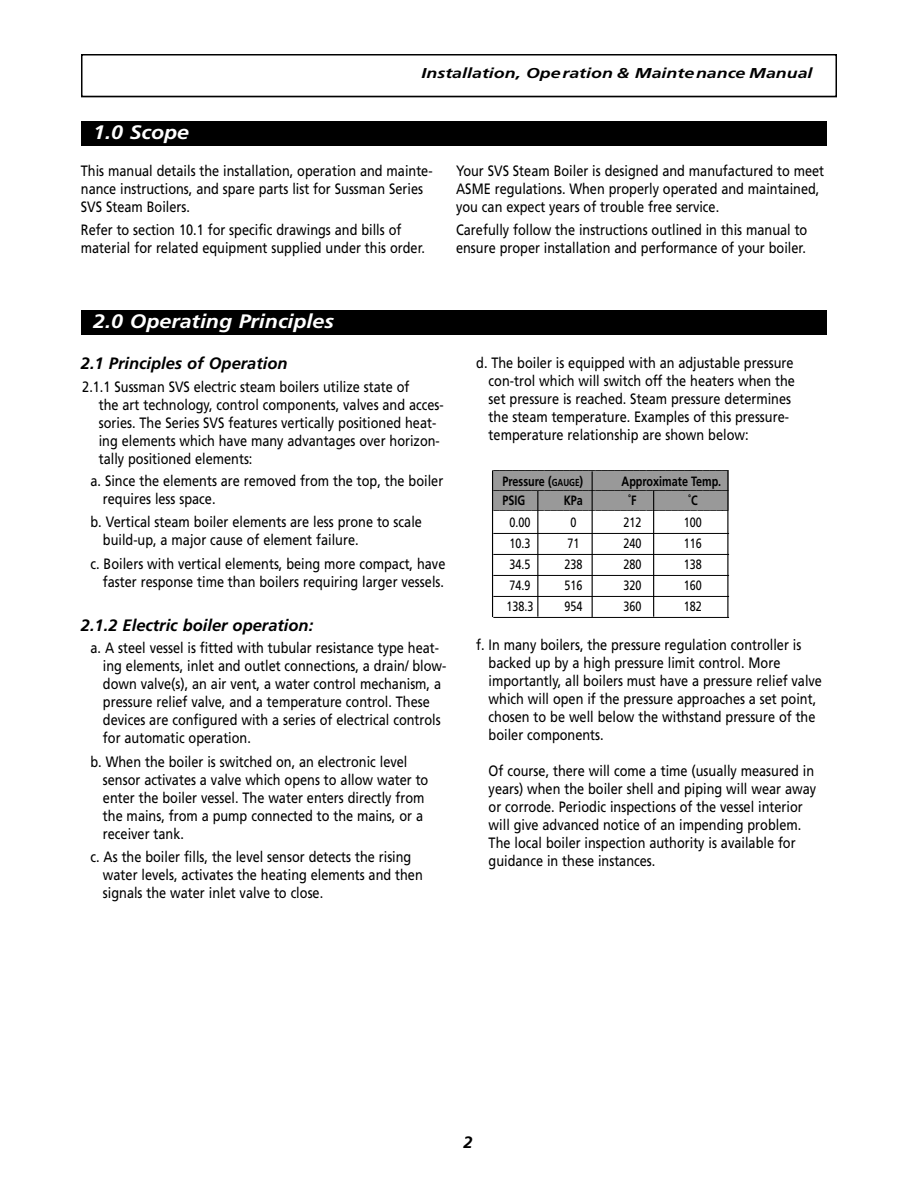
<style>
.page{position:relative;width:918px;height:1188px;background:#fff}
.page>*{position:absolute;margin:0;border:0;box-sizing:border-box;transform-origin:0 0}
.t1{font:italic 700 19.5px "Frutiger";color:#fff;scale:1.1 1}
.t2{font:italic 700 16.5px "Frutiger";color:#000}
.t3{font:15px/18px "Frutiger";color:#000;scale:.85 1}
.t4{font:700 15px/19.5px "Frutiger";color:#000;scale:.85 1}
.t5{font:italic 700 14.25px "Frutiger";color:#000;scale:1.25 1}
.t6{font:13.5px "Frutiger";color:#000;scale:.8 1}
.t7{font:700 13.5px "Frutiger";color:#000;scale:.8 1}
.s1{font-size:10.2px}
.s2{font-size:15px}
</style>
<div class="page">
<div style="left:492px;top:471px;width:236px;height:39px;background:#999"></div>
<div style="left:81px;top:122px;width:745px;height:24px;background:#000"></div>
<div style="left:81px;top:310px;width:745px;height:25px;background:#000"></div>
<div style="left:81px;top:54px;width:756px;height:43px;border:2px solid #000"></div>
<hr style="left:493px;top:533px;width:236px;height:1px;background:#000">
<hr style="left:493px;top:554px;width:236px;height:1px;background:#000">
<hr style="left:493px;top:575px;width:236px;height:1px;background:#000">
<hr style="left:493px;top:596px;width:236px;height:1px;background:#000">
<hr style="left:493px;top:617px;width:236px;height:1px;background:#000">
<hr style="left:492px;top:471px;width:1px;height:146px;background:#000">
<hr style="left:537px;top:491px;width:1px;height:126px;background:#000">
<hr style="left:653px;top:491px;width:1px;height:126px;background:#000">
<hr style="left:727px;top:471px;width:1px;height:146px;background:#000">
<hr style="left:592px;top:471px;width:1px;height:146px;background:#000">
<h1 class="t1" style="left:93px;top:124px;width:89px">1.0 Scope</h1>
<p class="t5" style="left:422px;top:67px;width:314px">Installation, Operation &amp; Maintenance Manual</p>
<p class="t3" style="left:81px;top:162px;width:415px">This manual details the installation, operation and mainte&shy;nance instructions, and spare parts list for Sussman Series<br>SVS Steam Boilers.</p>
<p class="t3" style="left:81px;top:222px;width:406px">Refer to section 10.1 for specific drawings and bills of material for related equipment supplied under this order.</p>
<p class="t3" style="left:456px;top:162px;width:435px">Your SVS Steam Boiler is designed and manufactured to meet<br>ASME regulations. When properly operated and maintained, you can expect years of trouble free service.</p>
<p class="t3" style="left:456px;top:222px;width:415px">Carefully follow the instructions outlined in this manual to ensure proper installation and performance of your boiler.</p>
<h1 class="t1" style="left:93px;top:314px;width:220px">2.0 Operating Principles</h1>
<p class="t2" style="left:81px;top:356px;width:208px">2.1 Principles of Operation</p>
<p class="t3" style="left:99px;top:379px;width:407px;text-indent:-16px">2.1.1 Sussman SVS electric steam boilers utilize state of<br>the art technology, control components, valves and acces&shy;sories. The Series SVS features vertically positioned heat&shy;ing elements which have many advantages over horizon&shy;tally positioned elements:</p>
<p class="t3" style="left:103px;top:473px;width:402px;text-indent:-12px">a. Since the elements are removed from the top, the boiler requires less space.</p>
<p class="t3" style="left:103px;top:514px;width:377px;text-indent:-12px">b. Vertical steam boiler elements are less prone to scale build-up, a major cause of element failure.</p>
<p class="t3" style="left:91px;top:556px;width:419px;text-align:right">c. Boilers with vertical elements, being more compact, have faster response time than boilers requiring larger vessels.</p>
<p class="t2" style="left:81px;top:619px;width:234px">2.1.2 Electric boiler operation:</p>
<p class="t3" style="left:103px;top:640px;width:406px;text-indent:-12px">a. A steel vessel is fitted with tubular resistance type heat&shy;ing elements, inlet and outlet connections, a drain/ blow&shy;down valve(s), an air vent, a water control mechanism, a pressure relief valve, and a temperature control. These devices are configured with a series of electrical controls for automatic operation.</p>
<p class="t3" style="left:103px;top:754px;width:384px;text-indent:-12px">b. When the boiler is switched on, an electronic level sensor activates a valve which opens to allow water to enter the boiler vessel. The water enters directly from the mains, from a pump connected to the mains, or a receiver tank.</p>
<p class="t3" style="left:103px;top:849px;width:378px;text-indent:-12px">c. As the boiler fills, the level sensor detects the rising water levels, activates the heating elements and then signals the water inlet valve to close.</p>
<p class="t3" style="left:489px;top:354px;width:362px;text-indent:-12px">d. The boiler is equipped with an adjustable pressure con-trol which will switch off the heaters when the set pressure is reached. Steam pressure determines the steam temperature. Examples of this pressure&shy;temperature relationship are shown below:</p>
<p class="t4" style="left:493px;top:455px;width:278px">_____________________________________ _____________________________________</p>
<p class="t7" style="left:503px;top:475px;width:102px">Pressure (<span class="s1">GAUGE</span>)</p>
<p class="t7" style="left:622px;top:475px;width:126px">Approximate Temp.</p>
<p class="t4" style="left:493px;top:495px;width:264px">___________________________________</p>
<p class="t7" style="left:503px;top:495px;width:30px">PSIG</p>
<p class="t7" style="left:564px;top:495px;width:26px">KPa</p>
<p class="t7" style="left:628px;top:495px;width:12px">˚F</p>
<p class="t7" style="left:688px;top:495px;width:52px">˚C <span class="s2">__</span></p>
<p class="t6" style="left:509px;top:516px;width:28px">0.00</p>
<p class="t6" style="left:570px;top:516px;width:9px">0</p>
<p class="t6" style="left:623px;top:516px;width:24px">212</p>
<p class="t6" style="left:684px;top:516px;width:24px">100</p>
<p class="t6" style="left:509px;top:537px;width:28px">10.3</p>
<p class="t6" style="left:567px;top:537px;width:17px">71</p>
<p class="t6" style="left:623px;top:537px;width:24px">240</p>
<p class="t6" style="left:684px;top:537px;width:24px">116</p>
<p class="t6" style="left:509px;top:558px;width:28px">34.5</p>
<p class="t6" style="left:564px;top:558px;width:24px">238</p>
<p class="t6" style="left:623px;top:558px;width:24px">280</p>
<p class="t6" style="left:684px;top:558px;width:24px">138</p>
<p class="t6" style="left:509px;top:579px;width:28px">74.9</p>
<p class="t6" style="left:564px;top:579px;width:24px">516</p>
<p class="t6" style="left:623px;top:579px;width:24px">320</p>
<p class="t6" style="left:684px;top:579px;width:24px">160</p>
<p class="t6" style="left:506px;top:600px;width:35px">138.3</p>
<p class="t6" style="left:564px;top:600px;width:24px">954</p>
<p class="t6" style="left:623px;top:600px;width:24px">360</p>
<p class="t6" style="left:684px;top:600px;width:24px">182</p>
<p class="t3" style="left:489px;top:637px;width:394px;text-indent:-12px">f. In many boilers, the pressure regulation controller is backed up by a high pressure limit control. More importantly, all boilers must have a pressure relief valve which will open if the pressure approaches a set point, chosen to be well below the withstand pressure of the boiler components.</p>
<p class="t3" style="left:489px;top:763px;width:387px">Of course, there will come a time (usually measured in years) when the boiler shell and piping will wear away or corrode. Periodic inspections of the vessel interior will give advanced notice of an impending problem.<br>The local boiler inspection authority is available for guidance in these instances.</p>
<p class="t2" style="left:464px;top:1136px;width:11px">2</p>
</div>
